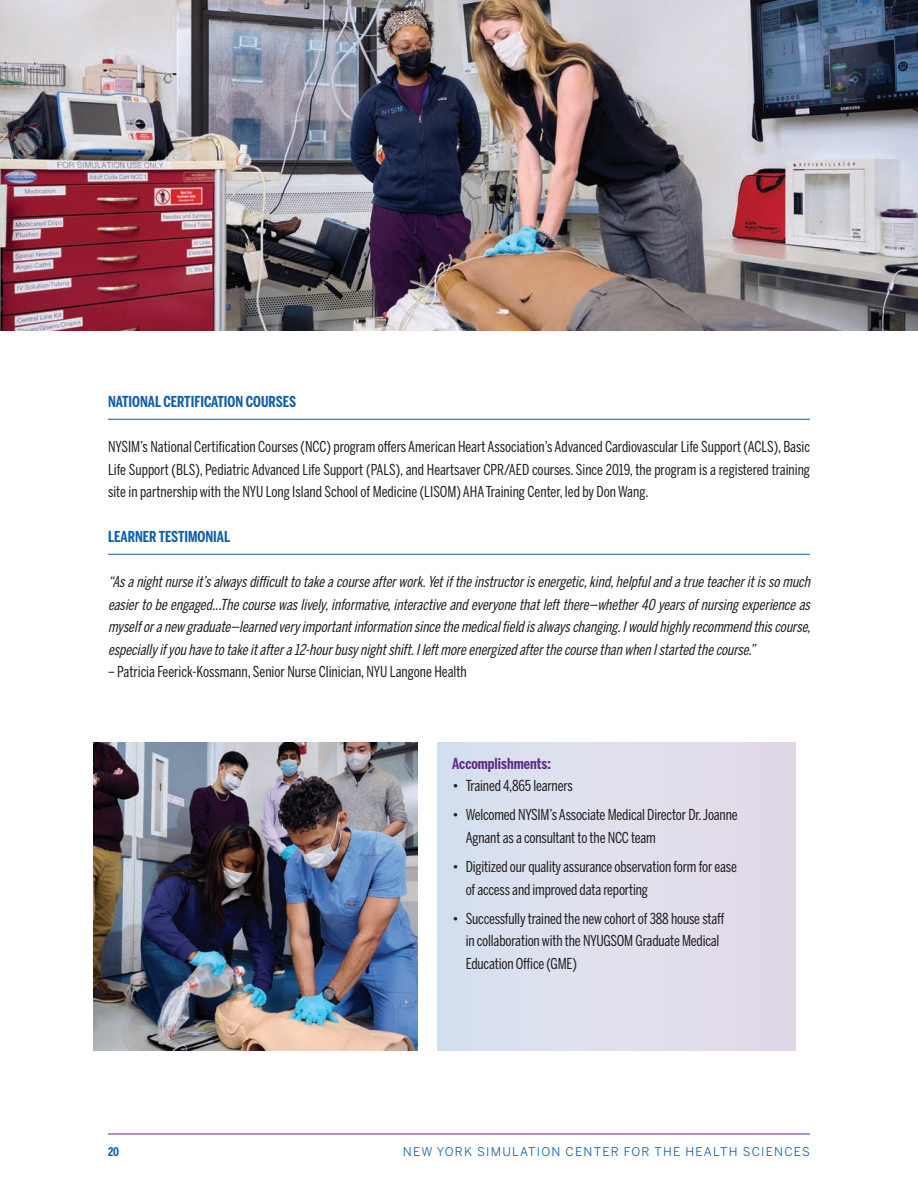
<style>
.page{position:relative;width:918px;height:1188px;background:#fff}
.page>*{position:absolute;margin:0;border:0;box-sizing:border-box;transform-origin:0 0}
.t1{font:15px/22.5px "Benton Sans Comp";letter-spacing:-.01em;color:#231f20}
.t2{font:italic 15px/22.5px "Benton Sans Comp";letter-spacing:-.015em;color:#231f20;text-align:justify}
.t3{font:700 15px "Benton Sans Comp";color:#115eab}
.t4{font:700 15px "Benton Sans Comp";color:#5e2d86}
.t5{font:12px "Benton Sans";letter-spacing:.1em;color:#115eab}
.t6{font:700 12px "Benton Sans Comp";color:#115eab}
</style>
<div class="page">
<hr style="left:108px;top:1134px;width:702px;height:1px;background:#5e2d86">
<div style="left:438px;top:742px;width:358px;height:308px;background:#e0e0ed"></div>
<img style="left:94px;top:742px;width:324px;height:308px">
<img style="left:0;top:0;width:918px;height:330px">
<hr style="left:108px;top:419px;width:702px;height:1px;background:#115eab">
<hr style="left:108px;top:554px;width:702px;height:1px;background:#115eab">
<p class="t3" style="left:108px;top:393px;width:190px">NATIONAL CERTIFICATION COURSES</p>
<p class="t1" style="left:108px;top:436px;width:704px;text-align:justify">NYSIM’s National Certification Courses (NCC) program offers American Heart Association’s Advanced Cardiovascular Life Support (ACLS), Basic Life Support (BLS), Pediatric Advanced Life Support (PALS), and Heartsaver CPR/AED courses. Since 2019, the program is a registered training site in partnership with the NYU Long Island School of Medicine (LISOM) AHA Training Center, led by Don Wang.</p>
<p class="t3" style="left:108px;top:528px;width:124px">LEARNER TESTIMONIAL</p>
<p class="t2" style="left:108px;top:571px;width:708px">“Asanightnurseit’salwaysdifficulttotakeacourseafterwork.Yetiftheinstructorisenergetic,kind,helpfulandatrueteacheritissomuch easiertobeengaged...Thecoursewaslively,informative,interactiveandeveryonethatleftthere—whether40 yearsofnursingexperienceas myselforanew graduate—learnedvery importantinformationsincethemedicalfieldisalwayschanging.Iwouldhighly recommendthiscourse, especially ifyouhavetotakeitaftera12-hourbusy nightshift.IleftmoreenergizedafterthecoursethanwhenIstartedthecourse.”</p>
<p class="t1" style="left:108px;top:661px;width:360px">– Patricia Feerick-Kossmann, Senior Nurse Clinician, NYU Langone Health</p>
<p class="t4" style="left:452px;top:755px;width:100px">Accomplishments:</p>
<p class="t1" style="left:452px;top:774px;width:122px">• Trained 4,865 learners</p>
<p class="t1" style="left:466px;top:804px;width:273px;text-indent:-14px">• Welcomed NYSIM’s Associate Medical Director Dr. Joanne<br>Agnant as a consultant to the NCC team</p>
<p class="t1" style="left:466px;top:855px;width:273px;text-indent:-14px">• Digitized our quality assurance observation form for ease of access and improved data reporting</p>
<p class="t1" style="left:466px;top:907px;width:260px;text-indent:-13px">• Successfully trained the new cohort of 388 house staff in collaboration with the NYUGSOM Graduate Medical<br>Education Office (GME)</p>
<p class="t6" style="left:108px;top:1145px;width:13px">20</p>
<p class="t5" style="left:403px;top:1144px;width:409px">NEW YORK SIMULATION CENTER FOR THE HEALTH SCIENCES</p>
</div>
